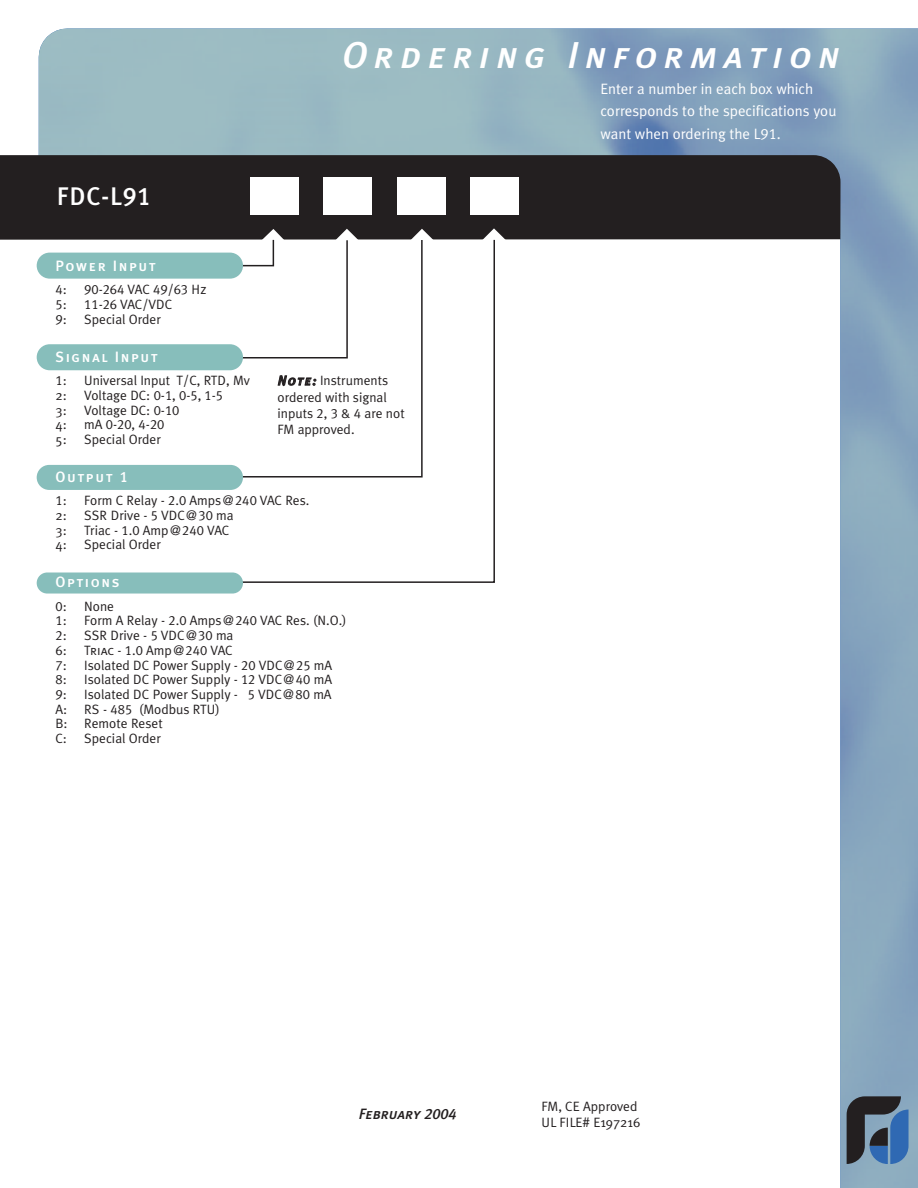
<style>
.page{position:relative;width:918px;height:1188px;background:#fff}
.page>*{position:absolute;margin:0;border:0;box-sizing:border-box;transform-origin:0 0}
.t1{font:italic 37.5px "Meta Plus Medium Caps";letter-spacing:.17em;color:#fff}
.t2{font:25.5px "Meta Plus Medium Caps";letter-spacing:.025em;color:#fff}
.t3{font:15px/22.5px "Meta Plus Normal";color:#fff}
.t4{font:15px "Meta Plus Medium Caps";letter-spacing:.105em;color:#fff}
.t5{font:italic 15px "Meta Plus Medium Caps";color:#231f20}
.t6{font:13.5px/16.2px "Meta Plus Normal";color:#231f20}
.t7{font:13.5px "Meta Plus Normal Caps";color:#231f20}
.s1{font-family:"Meta Plus Normal Caps"}
.s2{font-family:"Meta Plus Normal"}
.s3{font-family:"Meta Plus Medium Caps";font-style:italic}
</style>
<div class="page">
<img style="left:39px;top:28px;width:879px;height:1160px">
<div style="left:0;top:155px;width:841px;height:85px;background:#231f20"></div>
<div style="left:250px;top:178px;width:48px;height:37px;background:#fff"></div>
<div style="left:471px;top:178px;width:48px;height:37px;background:#fff"></div>
<div style="left:397px;top:178px;width:48px;height:37px;background:#fff"></div>
<div style="left:324px;top:178px;width:48px;height:37px;background:#fff"></div>
<svg style="left:388px;top:228px;width:140px;height:35px"></svg>
<svg style="left:313px;top:229px;width:68px;height:9px"></svg>
<svg style="left:238px;top:229px;width:68px;height:9px"></svg>
<svg style="left:128px;top:238px;width:368px;height:346px"></svg>
<div style="left:37px;top:344px;width:206px;height:26px;background:#87bebb;border-radius:13px"></div>
<div style="left:37px;top:253px;width:206px;height:26px;background:#87bebb;border-radius:13px"></div>
<div style="left:37px;top:573px;width:206px;height:21px;background:#87bebb;border-radius:11px"></div>
<div style="left:37px;top:465px;width:206px;height:25px;background:#87bebb;border-radius:13px"></div>
<svg style="left:847px;top:1096px;width:62px;height:68px"></svg>
<h2 class="t2" style="left:57px;top:182px;width:95px">FDC-L91</h2>
<h1 class="t1" style="left:342px;top:33px;width:499px">Ordering Information</h1>
<p class="t3" style="left:600px;top:79px;width:238px">Enter a number in each box which corresponds to the specifications you want when ordering the L<span class="s1">91</span>.</p>
<p class="t4" style="left:56px;top:257px;width:102px">Power Input</p>
<p class="t7" style="left:56px;top:282px;width:13px">4<span class="s2">:</span></p>
<p class="t7" style="left:84px;top:282px;width:124px">90-264 VAC 49/63 Hz</p>
<p class="t7" style="left:56px;top:296px;width:13px">5<span class="s2">:</span></p>
<p class="t7" style="left:84px;top:296px;width:89px">11-26 VAC/VDC</p>
<p class="t7" style="left:56px;top:311px;width:13px">9<span class="s2">:</span></p>
<p class="t6" style="left:84px;top:312px;width:78px">Special Order</p>
<p class="t4" style="left:56px;top:348px;width:104px">Signal Input</p>
<p class="t7" style="left:56px;top:373px;width:13px">1<span class="s2">:</span></p>
<p class="t6" style="left:84px;top:374px;width:167px">Universal Input T/C, RTD, Mv</p>
<p class="t6" style="left:56px;top:388px;width:13px">2:</p>
<p class="t7" style="left:84px;top:387px;width:140px"><span class="s2">Voltage DC:</span> 0-1, 0-5, 1-5</p>
<p class="t6" style="left:56px;top:403px;width:13px">3:</p>
<p class="t6" style="left:84px;top:403px;width:97px">Voltage DC: <span class="s1">0-10</span></p>
<p class="t6" style="left:56px;top:418px;width:13px">4:</p>
<p class="t7" style="left:84px;top:417px;width:82px"><span class="s2">mA</span> 0-20, 4-20</p>
<p class="t6" style="left:56px;top:433px;width:13px">5:</p>
<p class="t6" style="left:84px;top:433px;width:78px">Special Order</p>
<p class="t4" style="left:56px;top:468px;width:74px">Output 1</p>
<p class="t7" style="left:56px;top:493px;width:13px">1<span class="s2">:</span></p>
<p class="t6" style="left:84px;top:494px;width:227px">Form C Relay - <span class="s1">2.0</span> Amps@<span class="s1">240</span> VAC Res.</p>
<p class="t6" style="left:55px;top:509px;width:13px">2:</p>
<p class="t6" style="left:84px;top:509px;width:151px">SSR Drive - <span class="s1">5</span> VDC@<span class="s1">30</span> ma</p>
<p class="t6" style="left:55px;top:523px;width:13px">3:</p>
<p class="t6" style="left:84px;top:523px;width:147px">Triac - <span class="s1">1.0</span> Amp@<span class="s1">240</span> VAC</p>
<p class="t6" style="left:55px;top:538px;width:13px">4:</p>
<p class="t6" style="left:84px;top:538px;width:78px">Special Order</p>
<p class="t4" style="left:56px;top:573px;width:66px">Options</p>
<p class="t7" style="left:56px;top:598px;width:13px">0<span class="s2">:</span></p>
<p class="t6" style="left:84px;top:599px;width:31px">None</p>
<p class="t7" style="left:56px;top:613px;width:13px">1<span class="s2">:</span></p>
<p class="t6" style="left:84px;top:614px;width:264px">Form A Relay - <span class="s1">2.0</span> Amps@<span class="s1">240</span> VAC Res. (N.O.)</p>
<p class="t7" style="left:55px;top:628px;width:13px">2<span class="s2">:</span></p>
<p class="t6" style="left:84px;top:629px;width:151px">SSR Drive - <span class="s1">5</span> VDC@<span class="s1">30</span> ma</p>
<p class="t7" style="left:56px;top:642px;width:13px">6:</p>
<p class="t7" style="left:84px;top:642px;width:150px">Triac - 1.0 <span class="s2">Amp</span>@240 VAC</p>
<p class="t7" style="left:56px;top:657px;width:13px">7:</p>
<p class="t6" style="left:84px;top:658px;width:249px">Isolated DC Power Supply <span class="s1">- 20 VDC@25</span> mA</p>
<p class="t7" style="left:55px;top:672px;width:13px">8:</p>
<p class="t6" style="left:84px;top:673px;width:249px">Isolated DC Power Supply <span class="s1">- 12 VDC@40</span> mA</p>
<p class="t7" style="left:55px;top:686px;width:13px">9:</p>
<p class="t6" style="left:84px;top:688px;width:249px">Isolated DC Power Supply <span class="s1">- 5 VDC@80</span> mA</p>
<p class="t7" style="left:55px;top:701px;width:13px">A:</p>
<p class="t6" style="left:278px;top:374px;width:129px"><span class="s3">Note:</span> Instruments ordered with signal inputs <span class="s1">2, 3</span> &amp; <span class="s1">4</span> are not<br>FM approved.</p>
<p class="t6" style="left:55px;top:703px;width:166px;line-height:14.7px;text-indent:29px">RS - <span class="s1">485</span> (Modbus RTU)<br><span class="s1">B:</span> Remote Reset</p>
<p class="t7" style="left:55px;top:731px;width:13px">C:</p>
<p class="t6" style="left:84px;top:732px;width:78px">Special Order</p>
<p class="t5" style="left:359px;top:1105px;width:99px">February 2004</p>
<p class="t6" style="left:541px;top:1101px;width:100px;line-height:15.3px">FM, CE Approved<br>UL FILE# E197216</p>
</div>
